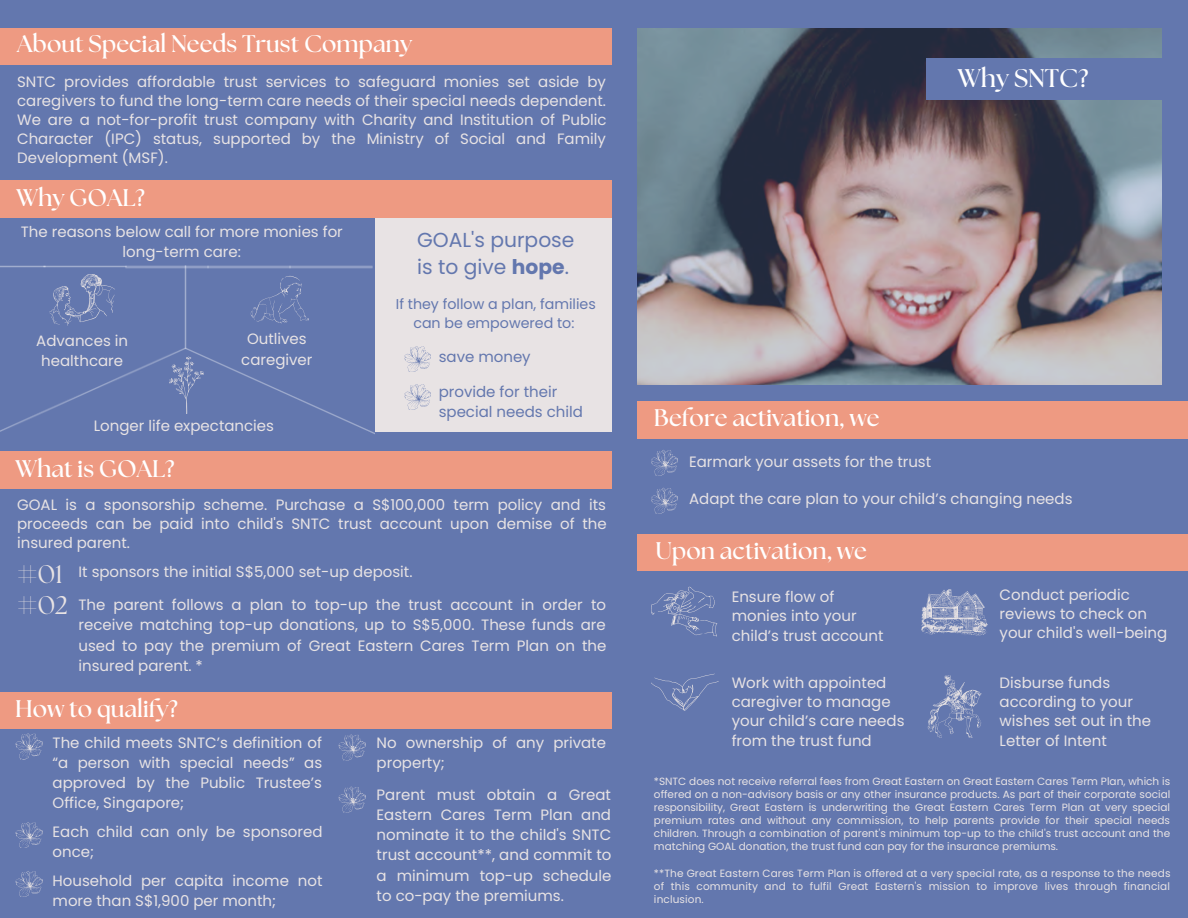
<style>
.page{position:relative;width:1188px;height:918px;background:#6377ae}
.page>*{position:absolute;margin:0;border:0;box-sizing:border-box;transform-origin:0 0}
.t1{font:700 25.5px "The Seasons";color:#fff}
.t2{font:25.5px/31.5px "The Seasons";color:#e8e3e4}
.t3{font:700 24px "The Seasons";color:#fff}
.t4{font:20.25px/27px "Poppins";color:#6377ae}
.t5{font:15px/19.2px "Poppins";color:#e8e3e4}
.t6{font:15px/20.2px "Poppins";color:#6377ae}
.t7{font:14.25px/19.2px "Poppins";color:#6377ae;text-align:center}
.t8{font:10.5px/13.2px "Poppins";letter-spacing:.005em;color:#e8e3e4;text-align:justify}
.s1{font-weight:700}
</style>
<div class="page">
<svg style="left:49px;top:274px;width:66px;height:52px"></svg>
<svg style="left:251px;top:276px;width:58px;height:47px"></svg>
<img style="left:0;top:347px;width:375px;height:87px">
<svg style="left:169px;top:356px;width:35px;height:58px"></svg>
<div style="left:375px;top:216px;width:236px;height:215px;background:#e8e3e4"></div>
<svg style="left:404px;top:346px;width:27px;height:26px"></svg>
<svg style="left:404px;top:384px;width:27px;height:26px"></svg>
<svg style="left:15px;top:733px;width:27px;height:26px"></svg>
<svg style="left:15px;top:822px;width:27px;height:26px"></svg>
<svg style="left:15px;top:871px;width:27px;height:26px"></svg>
<svg style="left:339px;top:734px;width:26px;height:26px"></svg>
<svg style="left:339px;top:787px;width:26px;height:25px"></svg>
<img style="left:637px;top:28px;width:524px;height:357px">
<div style="left:926px;top:58px;width:262px;height:41px;background:#6377ae"></div>
<svg style="left:651px;top:450px;width:27px;height:26px"></svg>
<svg style="left:651px;top:488px;width:27px;height:26px"></svg>
<svg style="left:651px;top:587px;width:66px;height:49px"></svg>
<svg style="left:921px;top:589px;width:66px;height:46px"></svg>
<svg style="left:651px;top:674px;width:67px;height:37px"></svg>
<svg style="left:928px;top:675px;width:53px;height:63px"></svg>
<div style="left:0;top:28px;width:611px;height:37px;background:#ee9a82"></div>
<div style="left:0;top:180px;width:611px;height:37px;background:#ee9a82"></div>
<div style="left:0;top:452px;width:611px;height:37px;background:#ee9a82"></div>
<div style="left:0;top:692px;width:611px;height:37px;background:#ee9a82"></div>
<div style="left:637px;top:401px;width:551px;height:37px;background:#ee9a82"></div>
<div style="left:637px;top:534px;width:551px;height:37px;background:#ee9a82"></div>
<img style="left:0;top:266px;width:125px;height:2px">
<img style="left:125px;top:266px;width:82px;height:2px">
<img style="left:207px;top:266px;width:165px;height:2px">
<img style="left:185px;top:265px;width:2px;height:84px">
<h2 class="t3" style="left:17px;top:33px;width:396px">About Special Needs Trust Company</h2>
<p class="t5" style="left:17px;top:72px;width:591px;text-align:justify">SNTC provides affordable trust services to safeguard monies set aside by caregivers to fund the long-term care needs of their special needs dependent.<br>We are a not-for-profit trust company with Charity and Institution of Public Character (IPC) status, supported by the Ministry of Social and Family Development (MSF).</p>
<h2 class="t3" style="left:16px;top:187px;width:131px">Why GOAL?</h2>
<p class="t5" style="left:21px;top:223px;width:324px;text-align:center">The reasons below call for more monies for long-term care:</p>
<p class="t5" style="left:36px;top:330px;width:93px;line-height:20.2px;text-align:center">Advances in healthcare</p>
<p class="t5" style="left:241px;top:329px;width:73px;line-height:20.2px;text-align:center">Outlives caregiver</p>
<p class="t5" style="left:94px;top:416px;width:182px">Longer life expectancies</p>
<h2 class="t3" style="left:15px;top:458px;width:161px">What is GOAL?</h2>
<h3 class="t4" style="left:417px;top:227px;width:159px">GOAL's purpose is to give <span class="s1">hope</span>.</h3>
<p class="t7" style="left:396px;top:294px;width:201px">If they follow a plan, families can be empowered to:</p>
<p class="t6" style="left:439px;top:346px;width:94px">save money</p>
<p class="t6" style="left:439px;top:382px;width:146px">provide for their special needs child</p>
<p class="t5" style="left:17px;top:495px;width:591px;text-align:justify">GOAL is a sponsorship scheme. Purchase a S$100,000 term policy and its proceeds can be paid into child's SNTC trust account upon demise of the insured parent.</p>
<h1 class="t2" style="left:17px;top:560px;width:52px">#01 #02</h1>
<p class="t5" style="left:79px;top:562px;width:336px">It sponsors the initial S$5,000 set-up deposit.</p>
<p class="t5" style="left:79px;top:595px;width:529px;line-height:20.2px;text-align:justify">The parent follows a plan to top-up the trust account in order to receive matching top-up donations, up to S$5,000. These funds are used to pay the premium of Great Eastern Cares Term Plan on the insured parent. *</p>
<h2 class="t3" style="left:15px;top:697px;width:164px">How to qualify?</h2>
<p class="t5" style="left:53px;top:732px;width:271px;line-height:20.2px;text-align:justify">The child meets SNTC’s definition of “a person with special needs” as approved by the Public Trustee’s Office, Singapore;</p>
<p class="t5" style="left:53px;top:821px;width:271px;line-height:20.2px">Each child can only be sponsored once;</p>
<p class="t5" style="left:53px;top:870px;width:271px;line-height:20.2px">Household per capita income not more than S$1,900 per month;</p>
<p class="t5" style="left:377px;top:732px;width:231px;line-height:20.2px">No ownership of any private property;</p>
<p class="t5" style="left:377px;top:784px;width:236px;line-height:20.2px;text-align:justify">Parent must obtain a Great Eastern Cares Term Plan and nominate it to the child's SNTC trust account**, and commit to a minimum top-up schedule to co-pay the premiums.</p>
<h1 class="t1" style="left:958px;top:66px;width:132px">Why SNTC?</h1>
<h2 class="t3" style="left:654px;top:407px;width:227px">Before activation, we</h2>
<p class="t5" style="left:689px;top:453px;width:244px">Earmark your assets for the trust</p>
<p class="t5" style="left:689px;top:489px;width:385px">Adapt the care plan to your child’s changing needs</p>
<h2 class="t3" style="left:655px;top:539px;width:213px">Upon activation, we</h2>
<p class="t5" style="left:732px;top:587px;width:153px">Ensure flow of monies into your child’s trust account</p>
<p class="t5" style="left:1000px;top:585px;width:169px">Conduct periodic reviews to check on your child's well-being</p>
<p class="t5" style="left:732px;top:673px;width:174px">Work with appointed caregiver to manage your child’s care needs from the trust fund</p>
<p class="t5" style="left:1000px;top:673px;width:153px">Disburse funds according to your wishes set out in the<br>Letter of Intent</p>
<p class="t8" style="left:654px;top:774px;width:518px">*SNTC does not receive referral fees from Great Eastern on Great Eastern Cares Term Plan, which is offered on a non-advisory basis or any other insurance products. As part of their corporate social responsibility, Great Eastern is underwriting the Great Eastern Cares Term Plan at very special premium rates and without any commission, to help parents provide for their special needs children. Through a combination of parent's minimum top-up to the child's trust account and the matching GOAL donation, the trust fund can pay for the insurance premiums.</p>
<p class="t8" style="left:654px;top:866px;width:518px">**The Great Eastern Cares Term Plan is offered at a very special rate, as a response to the needs of this community and to fulfil Great Eastern's mission to improve lives through financial inclusion.</p>
</div>
